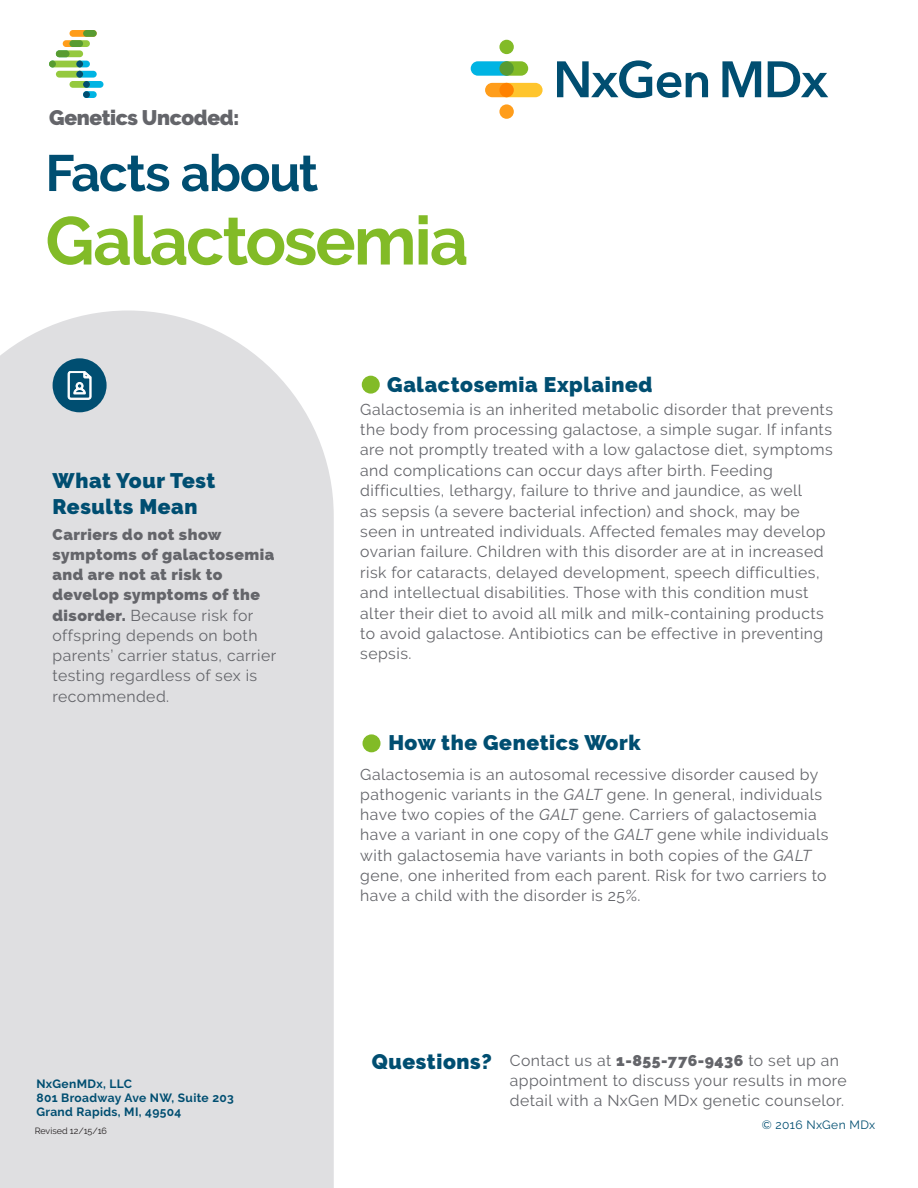
<style>
.page{position:relative;width:918px;height:1188px;background:#fff}
.page>*{position:absolute;margin:0;border:0;box-sizing:border-box;transform-origin:0 0}
.t1{font:700 67.5px "Raleway";letter-spacing:-.03em;color:#82bb27}
.t2{font:700 51px "Raleway";letter-spacing:-.025em;color:#004e71}
.Body{font:900 21px/25.2px "Raleway";letter-spacing:.03em;color:#004e71}
.Body-2{font:900 21px "Raleway";letter-spacing:-.02em;color:#64656a}
.Body-3{font:15.75px/20.2px "Raleway";letter-spacing:.03em;color:#64656a}
.Body-4{font:700 12px "Raleway";letter-spacing:.03em;color:#004e71}
.Body-5{font:12px "Raleway";letter-spacing:.03em;color:#004e71}
.t3{font:9px "Raleway";color:#231f20}
.s1{font-weight:800}
.s2{font-style:italic}
</style>
<div class="page">
<div style="left:0;top:311px;width:334px;height:877px;background:#dfdfe1"></div>
<svg style="left:722px;top:61px;width:39px;height:36px"></svg>
<svg style="left:768px;top:61px;width:60px;height:36px"></svg>
<svg style="left:557px;top:60px;width:151px;height:38px"></svg>
<svg style="left:485px;top:83px;width:58px;height:14px"></svg>
<svg style="left:471px;top:61px;width:57px;height:15px"></svg>
<div style="left:499px;top:40px;width:15px;height:14px;background:#82bb27;border-radius:50%"></div>
<div style="left:499px;top:104px;width:15px;height:15px;background:#ff9d1b;border-radius:50%"></div>
<div style="left:499px;top:61px;width:15px;height:15px;background:#589b31;border-radius:50%"></div>
<div style="left:499px;top:83px;width:15px;height:14px;background:#ff8200;border-radius:50%"></div>
<div style="left:70px;top:30px;width:27px;height:7px;background:#ff9d1b;border-radius:3px"></div>
<div style="left:83px;top:91px;width:14px;height:7px;background:#00b4e3;border-radius:3px"></div>
<div style="left:76px;top:61px;width:14px;height:6px;background:#00b4e3;border-radius:3px"></div>
<div style="left:83px;top:81px;width:20px;height:7px;background:#00b4e3;border-radius:3px"></div>
<div style="left:76px;top:71px;width:21px;height:7px;background:#00b4e3;border-radius:3px"></div>
<svg style="left:63px;top:40px;width:20px;height:7px"></svg>
<div style="left:56px;top:71px;width:27px;height:7px;background:#95c93e;border-radius:3px"></div>
<div style="left:56px;top:50px;width:27px;height:7px;background:#95c93e;border-radius:3px"></div>
<div style="left:49px;top:61px;width:34px;height:6px;background:#95c93e;border-radius:3px"></div>
<div style="left:70px;top:40px;width:20px;height:7px;background:#95c93e;border-radius:3px"></div>
<div style="left:70px;top:81px;width:20px;height:7px;background:#95c93e;border-radius:3px"></div>
<div style="left:83px;top:30px;width:14px;height:7px;background:#589b31;border-radius:3px"></div>
<div style="left:70px;top:40px;width:13px;height:7px;background:#589b31;border-radius:3px"></div>
<div style="left:56px;top:50px;width:14px;height:7px;background:#589b31;border-radius:3px"></div>
<div style="left:83px;top:91px;width:7px;height:7px;background:#004e71;border-radius:50%"></div>
<div style="left:83px;top:81px;width:7px;height:7px;background:#004e71;border-radius:50%"></div>
<div style="left:76px;top:71px;width:7px;height:7px;background:#004e71;border-radius:50%"></div>
<div style="left:76px;top:61px;width:7px;height:6px;background:#004e71;border-radius:50%"></div>
<div style="left:49px;top:61px;width:7px;height:6px;background:#589b31;border-radius:50%"></div>
<div style="left:53px;top:358px;width:54px;height:54px;background:#004e71;border-radius:50%"></div>
<svg style="left:68px;top:371px;width:23px;height:29px"></svg>
<div style="left:362px;top:376px;width:18px;height:18px;background:#82bb27;border-radius:50%"></div>
<div style="left:363px;top:734px;width:18px;height:18px;background:#82bb27;border-radius:50%"></div>
<p class="Body-2" style="left:49px;top:105px;width:192px">Genetics Uncoded:</p>
<p class="t2" style="left:45px;top:144px;width:274px">Facts about</p>
<p class="t1" style="left:45px;top:202px;width:425px">Galactosemia</p>
<p class="Body" style="left:53px;top:468px;width:164px">What Your Test<br>Results Mean</p>
<p class="Body-3" style="left:53px;top:524px;width:225px"><span class="s1">Carriers do not show symptoms of galactosemia and are not at risk to develop symptoms of the disorder.</span> Because risk for offspring depends on both parents’ carrier status, carrier testing regardless of sex is recommended.</p>
<p class="Body-4" style="left:36px;top:1077px;width:97px">NxGenMDx, LLC</p>
<p class="Body-4" style="left:36px;top:1091px;width:199px">801 Broadway Ave NW, Suite 203</p>
<p class="Body-4" style="left:36px;top:1105px;width:147px">Grand Rapids, MI, 49504</p>
<p class="t3" style="left:35px;top:1126px;width:74px">Revised 12/15/16</p>
<p class="Body" style="left:387px;top:372px;width:267px">Galactosemia Explained</p>
<p class="Body-3" style="left:360px;top:399px;width:474px">Galactosemia is an inherited metabolic disorder that prevents the body from processing galactose, a simple sugar. If infants are not promptly treated with a low galactose diet, symptoms and complications can occur days after birth. Feeding difficulties, lethargy, failure to thrive and jaundice, as well<br>as sepsis (a severe bacterial infection) and shock, may be seen in untreated individuals. Affected females may develop ovarian failure. Children with this disorder are at in increased risk for cataracts, delayed development, speech difficulties, and intellectual disabilities. Those with this condition must alter their diet to avoid all milk and milk-containing products to avoid galactose. Antibiotics can be effective in preventing sepsis.</p>
<p class="Body" style="left:388px;top:730px;width:254px">How the Genetics Work</p>
<p class="Body-3" style="left:360px;top:764px;width:470px">Galactosemia is an autosomal recessive disorder caused by pathogenic variants in the <span class="s2">GALT</span> gene. In general, individuals have two copies of the <span class="s2">GALT</span> gene. Carriers of galactosemia have a variant in one copy of the <span class="s2">GALT</span> gene while individuals with galactosemia have variants in both copies of the <span class="s2">GALT </span>gene, one inherited from each parent. Risk for two carriers to have a child with the disorder is 25%.</p>
<p class="Body" style="left:372px;top:1049px;width:122px">Questions?</p>
<p class="Body-3" style="left:510px;top:1050px;width:339px">Contact us at <span class="s1">1-855-776-9436</span> to set up an appointment to discuss your results in more detail with a NxGen MDx genetic counselor.</p>
<p class="Body-5" style="left:762px;top:1118px;width:115px">© 2016 NxGen MDx</p>
</div>
